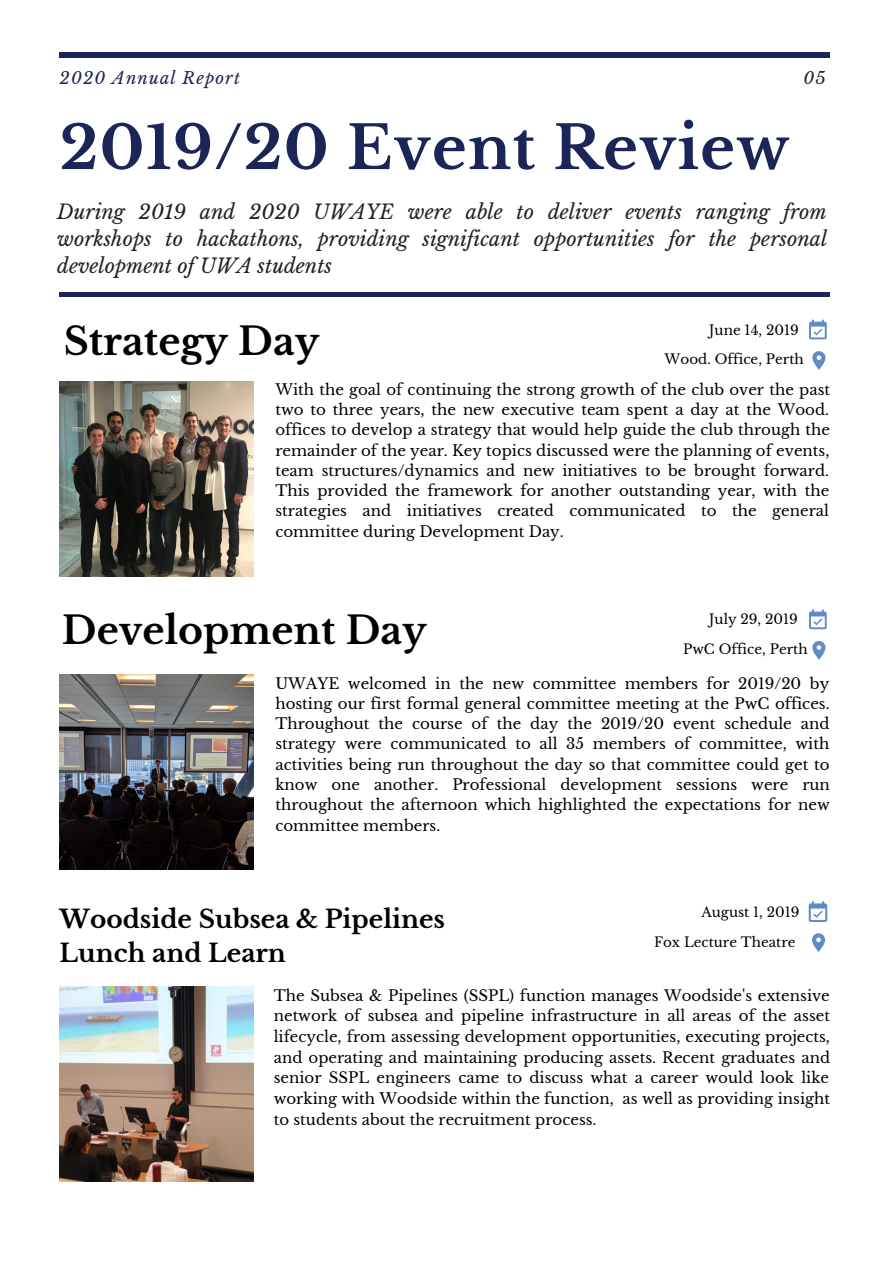
<style>
.page{position:relative;width:893px;height:1264px;background:#fff}
.page>*{position:absolute;margin:0;border:0;box-sizing:border-box;transform-origin:0 0}
.t1{font:700 59.55px "Libre Baskerville";letter-spacing:.02em;color:#1b2557}
.t2{font:700 37.8px "Libre Baskerville";color:#000}
.t3{font:700 24.75px/34px "Libre Baskerville";color:#000}
.t4{font:italic 19.8px/27px "Libre Baskerville";color:#222;text-align:justify}
.t5{font:italic 16.5px "Libre Baskerville";letter-spacing:.07em;color:#1b2557}
.t6{font:italic 16.5px "Libre Baskerville";color:#222}
.t7{font:15px/20.2px "Libre Baskerville";color:#000;text-align:justify}
.t8{font:13.5px "Libre Baskerville";color:#000}
</style>
<div class="page">
<hr style="left:60px;top:53px;width:770px;height:4px;background:#1b2557">
<div style="left:60px;top:292px;width:770px;height:5px;background:#1b2557"></div>
<img style="left:60px;top:382px;width:194px;height:194px">
<svg style="left:812px;top:351px;width:13px;height:19px"></svg>
<svg style="left:809px;top:320px;width:17px;height:19px"></svg>
<img style="left:60px;top:675px;width:194px;height:194px">
<svg style="left:812px;top:641px;width:13px;height:18px"></svg>
<svg style="left:809px;top:609px;width:17px;height:20px"></svg>
<img style="left:60px;top:986px;width:194px;height:194px">
<svg style="left:812px;top:933px;width:13px;height:19px"></svg>
<svg style="left:808px;top:901px;width:19px;height:21px"></svg>
<p class="t5" style="left:60px;top:68px;width:182px">2020 Annual Report</p>
<p class="t6" style="left:803px;top:68px;width:24px">05</p>
<h1 class="t1" style="left:60px;top:111px;width:731px">2019/20 Event Review</h1>
<h3 class="t4" style="left:57px;top:198px;width:771px">During 2019 and 2020 UWAYE were able to deliver events ranging from workshops to hackathons, providing significant opportunities for the personal development of UWA students</h3>
<h2 class="t2" style="left:64px;top:318px;width:257px">Strategy Day</h2>
<p class="t8" style="left:709px;top:321px;width:91px">June 14, 2019</p>
<p class="t8" style="left:664px;top:351px;width:141px">Wood. Office, Perth</p>
<p class="t7" style="left:275px;top:379px;width:556px">With the goal of continuing the strong growth of the club over the past two to three years, the new executive team spent a day at the Wood. offices to develop a strategy that would help guide the club through the remainder of the year. Key topics discussed were the planning of events, team structures/dynamics and new initiatives to be brought forward.<br>This provided the framework for another outstanding year, with the strategies and initiatives created communicated to the general committee during Development Day.</p>
<h2 class="t2" style="left:62px;top:607px;width:366px">Development Day</h2>
<p class="t8" style="left:709px;top:611px;width:90px">July 29, 2019</p>
<p class="t8" style="left:683px;top:641px;width:126px">PwC Office, Perth</p>
<p class="t7" style="left:275px;top:673px;width:556px">UWAYE welcomed in the new committee members for 2019/20 by hosting our first formal general committee meeting at the PwC offices.<br>Throughout the course of the day the 2019/20 event schedule and strategy were communicated to all 35 members of committee, with activities being run throughout the day so that committee could get to know one another. Professional development sessions were run throughout the afternoon which highlighted the expectations for new committee members.</p>
<h3 class="t3" style="left:60px;top:902px;width:387px">Woodside Subsea &amp; Pipelines<br>Lunch and Learn</h3>
<p class="t8" style="left:701px;top:903px;width:99px">August 1, 2019</p>
<p class="t8" style="left:654px;top:934px;width:143px">Fox Lecture Theatre</p>
<p class="t7" style="left:274px;top:985px;width:558px;line-height:20.7px">The Subsea &amp; Pipelines (SSPL) function manages Woodside's extensive network of subsea and pipeline infrastructure in all areas of the asset lifecycle, from assessing development opportunities, executing projects, and operating and maintaining producing assets. Recent graduates and senior SSPL engineers came to discuss what a career would look like working with Woodside within the function, as well as providing insight to students about the recruitment process.</p>
</div>
